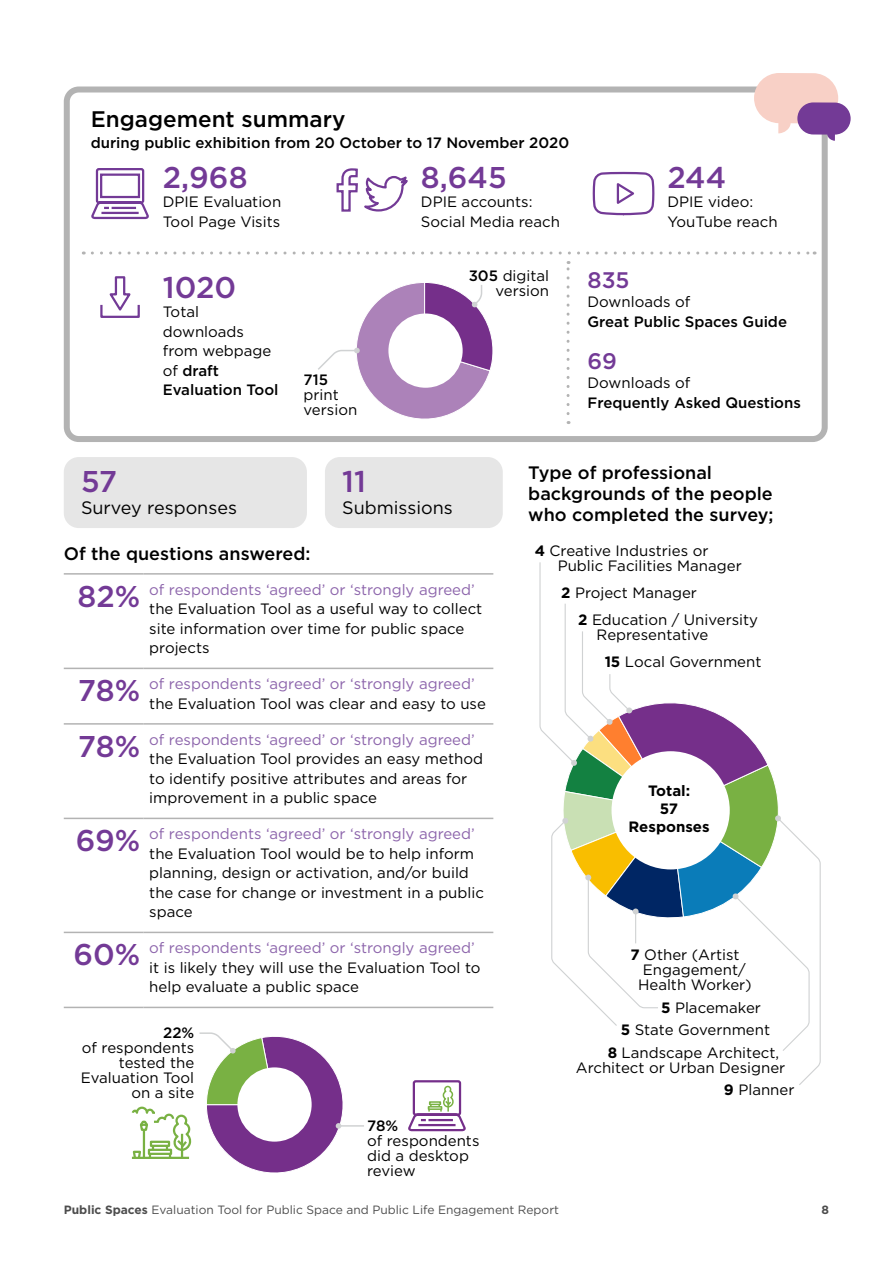
<style>
.page{position:relative;width:893px;height:1263px;background:#fff}
.page>*{position:absolute;margin:0;border:0;box-sizing:border-box;transform-origin:0 0}
.Body{font:500 30px "Gotham";color:#733a96}
.Body_Big{font:500 30px "Gotham";color:#733a96}
.t1{font:500 22.5px "Gotham";color:#000}
.Body-2{font:500 22.5px "Gotham";color:#733a96}
.t2{font:500 18px/21px "Gotham";color:#000}
.Body_Big-2{font:18px "Gotham";color:#000}
.Body-3{font:15px/19.5px "Gotham";color:#000}
.Body-4{font:500 15px/19.5px "Gotham";color:#000}
.Body-5{font:15px/19.5px "Gotham";color:#8c64ab}
.t3{font:700 15px/18px "Gotham";color:#000;text-align:center}
.t4{font:12px "Gotham";color:#4d4d4d}
.t5{font:700 12px "Gotham";color:#4d4d4d}
.s1{font-weight:500}
.s2{font-weight:400}
.s3{color:#8c64ab}
.s4{color:#000}
.s5{font-weight:700}
</style>
<div class="page">
<div style="left:64px;top:86px;width:764px;height:356px;border:6px solid #b3b3b3;border-radius:12px"></div>
<svg style="left:754px;top:73px;width:97px;height:68px"></svg>
<svg style="left:592px;top:171px;width:63px;height:45px"></svg>
<svg style="left:91px;top:168px;width:58px;height:52px"></svg>
<svg style="left:336px;top:168px;width:72px;height:44px"></svg>
<div style="left:100px;top:304px;width:40px;height:14px;border:2px solid #733a96"></div>
<svg style="left:107px;top:276px;width:26px;height:35px"></svg>
<svg style="left:92px;top:251px;width:723px;height:3px"></svg>
<svg style="left:567px;top:261px;width:3px;height:153px"></svg>
<svg style="left:318px;top:282px;width:175px;height:137px"></svg>
<div style="left:388px;top:313px;width:75px;height:75px;background:#fff;border-radius:50%"></div>
<div style="left:64px;top:457px;width:243px;height:71px;background:#e6e6e6;border-radius:15px"></div>
<div style="left:325px;top:457px;width:178px;height:71px;background:#e6e6e6;border-radius:15px"></div>
<hr style="left:64px;top:668px;width:79px;height:1px;background:#b3b3b3">
<hr style="left:143px;top:668px;width:350px;height:1px;background:#b3b3b3">
<hr style="left:64px;top:723px;width:79px;height:2px;background:#b3b3b3">
<hr style="left:143px;top:723px;width:350px;height:2px;background:#b3b3b3">
<hr style="left:64px;top:818px;width:79px;height:1px;background:#b3b3b3">
<hr style="left:143px;top:818px;width:350px;height:1px;background:#b3b3b3">
<hr style="left:64px;top:932px;width:79px;height:1px;background:#b3b3b3">
<hr style="left:143px;top:932px;width:350px;height:1px;background:#b3b3b3">
<hr style="left:64px;top:1007px;width:79px;height:1px;background:#b3b3b3">
<hr style="left:143px;top:1007px;width:350px;height:1px;background:#b3b3b3">
<hr style="left:64px;top:573px;width:79px;height:2px;background:#b3b3b3">
<hr style="left:143px;top:573px;width:350px;height:2px;background:#b3b3b3">
<hr style="left:339px;top:1125px;width:25px;height:2px;background:#d0d2d3">
<svg style="left:131px;top:1032px;width:219px;height:141px"></svg>
<svg style="left:408px;top:1080px;width:58px;height:52px"></svg>
<svg style="left:539px;top:562px;width:282px;height:523px"></svg>
<h2 class="t1" style="left:91px;top:104px;width:256px">Engagement summary</h2>
<h2 class="Body-4" style="left:91px;top:133px;width:480px">during public exhibition from 20 October to 17 November 2020</h2>
<p class="Body" style="left:163px;top:157px;width:86px">2,968</p>
<p class="Body-3" style="left:163px;top:192px;width:120px">DPIE Evaluation<br>Tool Page Visits</p>
<p class="Body" style="left:421px;top:157px;width:87px">8,645</p>
<p class="Body-3" style="left:421px;top:192px;width:141px">DPIE accounts:<br>Social Media reach</p>
<p class="Body" style="left:163px;top:268px;width:75px">1020</p>
<p class="Body-3" style="left:163px;top:302px;width:117px">Total downloads from webpage of <span class="s1">draft<br>Evaluation Tool</span></p>
<p class="Body-3" style="left:304px;top:372px;width:55px;line-height:15px"><span class="s1">715 </span>print version</p>
<p class="Body-3" style="left:469px;top:268px;width:82px;line-height:15px;text-align:right"><span class="s1">305</span> digital version</p>
<p class="Body" style="left:667px;top:157px;width:60px">244</p>
<p class="Body-3" style="left:667px;top:192px;width:112px">DPIE video:<br>YouTube reach</p>
<p class="Body-2" style="left:588px;top:265px;width:43px">835</p>
<p class="Body-4" style="left:588px;top:292px;width:201px"><span class="s2">Downloads of<br></span>Great Public Spaces Guide</p>
<p class="Body-2" style="left:588px;top:346px;width:31px">69</p>
<p class="Body-4" style="left:588px;top:373px;width:215px"><span class="s2">Downloads of<br></span>Frequently Asked Questions</p>
<p class="Body_Big" style="left:81px;top:461px;width:38px">57</p>
<p class="Body_Big-2" style="left:81px;top:496px;width:157px">Survey responses</p>
<p class="Body_Big" style="left:342px;top:461px;width:25px">11</p>
<p class="Body_Big-2" style="left:342px;top:496px;width:112px">Submissions</p>
<p class="t2" style="left:528px;top:462px;width:247px">Type of professional backgrounds of the people who completed the survey;</p>
<h3 class="t2" style="left:64px;top:543px;width:248px">Of the questions answered:</h3>
<p class="Body" style="left:78px;top:577px;width:64px">82%</p>
<p class="Body-3" style="left:149px;top:579px;width:334px"><span class="s3">of respondents ‘agreed’ or ‘strongly agreed’ </span>the Evaluation Tool as a useful way to collect site information over time for public space projects</p>
<p class="Body" style="left:78px;top:671px;width:64px">78%</p>
<p class="Body-5" style="left:149px;top:674px;width:338px">of respondents ‘agreed’ or ‘strongly agreed’ <span class="s4">the Evaluation Tool was clear and easy to use</span></p>
<p class="Body" style="left:78px;top:727px;width:64px">78%</p>
<p class="Body-3" style="left:149px;top:729px;width:335px"><span class="s3">of respondents ‘agreed’ or ‘strongly agreed’ </span>the Evaluation Tool provides an easy method to identify positive attributes and areas for improvement in a public space</p>
<p class="Body" style="left:76px;top:821px;width:66px">69%</p>
<p class="Body-3" style="left:149px;top:824px;width:336px"><span class="s3">of respondents ‘agreed’ or ‘strongly agreed’ </span>the Evaluation Tool would be to help inform planning, design or activation, and/or build the case for change or investment in a public space</p>
<p class="Body" style="left:73px;top:935px;width:68px">60%</p>
<p class="Body-3" style="left:149px;top:938px;width:333px"><span class="s3">of respondents ‘agreed’ or ‘strongly agreed’ </span>it is likely they will use the Evaluation Tool to help evaluate a public space</p>
<p class="Body-3" style="left:81px;top:1025px;width:115px;line-height:15px;text-align:right"><span class="s1">22%<br></span>of respondents tested the<br>Evaluation Tool on a site</p>
<p class="Body-3" style="left:367px;top:1118px;width:114px;line-height:15px"><span class="s1">78%<br></span>of respondents did a desktop review</p>
<p class="Body-3" style="left:558px;top:543px;width:186px;line-height:15px;text-indent:-23px"><span class="s5">4</span> Creative Industries or<br>Public Facilities Manager</p>
<p class="Body-3" style="left:578px;top:579px;width:181px;line-height:27px;text-indent:-17px"><span class="s5">2</span> Project Manager<br><span class="s5">2</span> Education / University</p>
<p class="Body-3" style="left:605px;top:621px;width:158px;line-height:27px;text-indent:-8px">Representative<br><span class="s5">15</span> Local Government</p>
<p class="t3" style="left:629px;top:781px;width:83px">Total:<br>57<br>Responses</p>
<p class="Body-3" style="left:630px;top:945px;width:111px"><span class="s5">7</span> Other (Artist</p>
<p class="Body-3" style="left:643px;top:960px;width:104px">Engagement/</p>
<p class="Body-3" style="left:638px;top:975px;width:115px">Health Worker)</p>
<p class="Body-3" style="left:661px;top:997px;width:101px"><span class="s5">5</span> Placemaker</p>
<p class="Body-3" style="left:621px;top:1020px;width:151px"><span class="s5">5</span> State Government</p>
<p class="Body-3" style="left:608px;top:1042px;width:173px"><span class="s5">8</span> Landscape Architect,</p>
<p class="Body-3" style="left:724px;top:1056px;width:72px;line-height:22.5px;text-indent:-148px">Architect or Urban Designer<br><span class="s5">9</span> Planner</p>
<p class="t4" style="left:64px;top:1202px;width:497px"><span class="s5">Public Spaces</span> Evaluation Tool for Public Space and Public Life Engagement Report</p>
<p class="t5" style="left:822px;top:1202px;width:9px">8</p>
</div>
